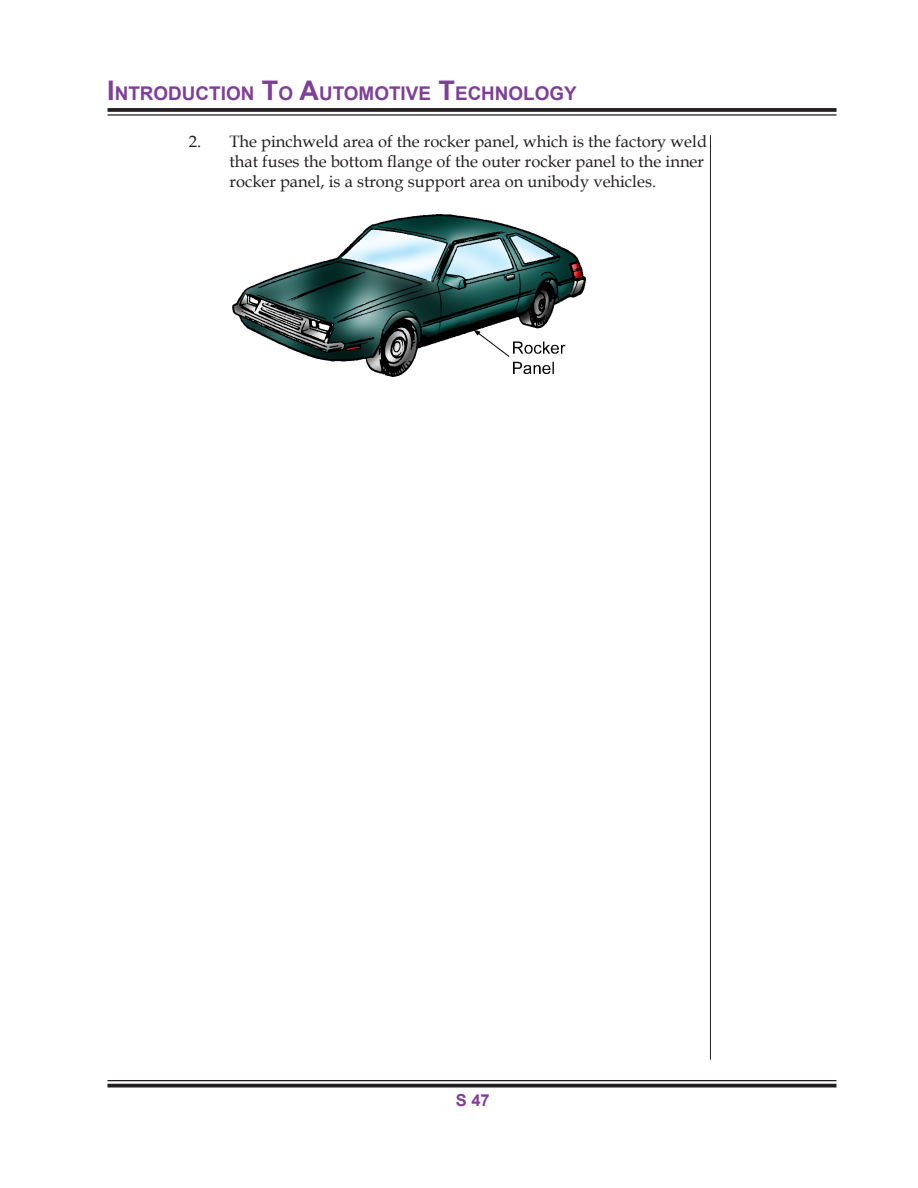
<style>
.page{position:relative;width:918px;height:1188px;background:#fff}
.page>*{position:absolute;margin:0;border:0;box-sizing:border-box;transform-origin:0 0}
.t1{font:700 18.9px "Arial";color:#7e3f98}
.Number{font:16.5px/19.8px "Book Antiqua";color:#231f20}
.t2{font:700 16.5px "Arial";color:#7e3f98}
.s1{font-size:27px}
</style>
<div class="page">
<hr style="left:710px;top:135px;width:1px;height:925px;background:#231f20">
<hr style="left:107px;top:1080px;width:729px;height:1px;background:#231f20">
<svg style="left:107px;top:1084px;width:729px;height:4px;background:#3e3a3b"></svg>
<svg style="left:108px;top:108px;width:729px;height:4px;background:#302c2d"></svg>
<hr style="left:108px;top:114px;width:729px;height:2px;background:#231f20">
<img style="left:232px;top:214px;width:354px;height:163px">
<p class="t1" style="left:107px;top:81px;width:471px"><span class="s1">I</span>NTRODUCTION <span class="s1">T</span>O <span class="s1">A</span>UTOMOTIVE <span class="s1">T</span>ECHNOLOGY</p>
<p class="Number" style="left:230px;top:131px;width:479px;text-indent:-41px">2. The pinchweld area of the rocker panel, which is the factory weld that fuses the bottom flange of the outer rocker panel to the inner rocker panel, is a strong support area on unibody vehicles.</p>
<p class="t2" style="left:456px;top:1089px;width:34px">S 47</p>
</div>
